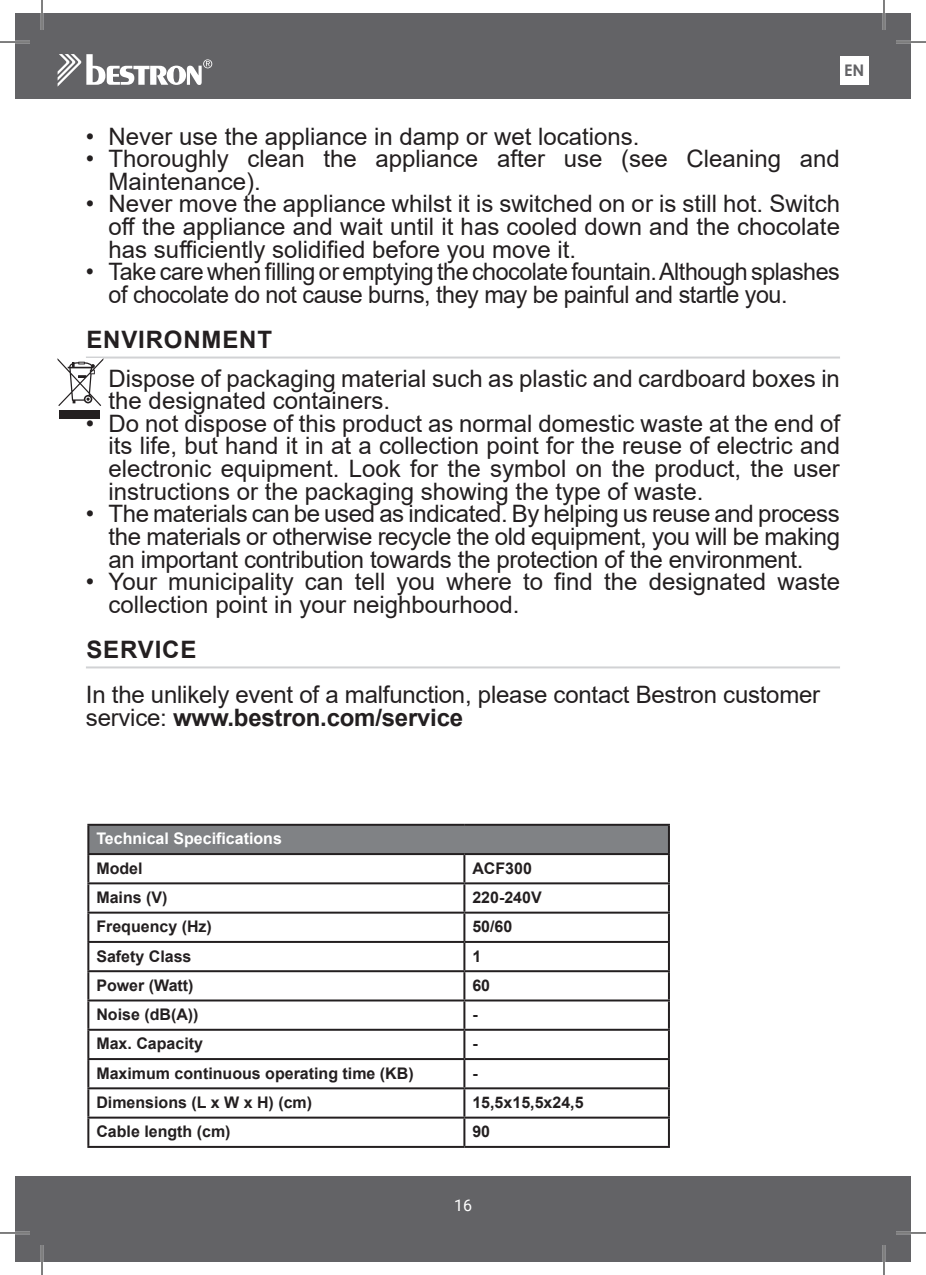
<style>
.page{position:relative;width:926px;height:1275px;background:#fff}
.page>*{position:absolute;margin:0;border:0;box-sizing:border-box;transform-origin:0 0}
.t1{font:24px/22.6px "Arial";color:#231f20}
.t2{font:24px/22.6px "Arial";letter-spacing:-.02em;color:#231f20}
.t3{font:700 24px "Arial";letter-spacing:.035em;color:#231f20}
.t4{font:700 16px "Arial";color:#231f20}
.t5{font:700 16px "Arial";color:#fff}
.t6{font:16px "Roboto";color:#fff}
.t7{font:700 16px "Century Gothic";color:#636366}
.s1{font-weight:700}
</style>
<div class="page">
<div style="left:15px;top:14px;width:896px;height:85px;background:#636366"></div>
<div style="left:15px;top:1176px;width:896px;height:85px;background:#636366"></div>
<svg style="left:58px;top:54px;width:154px;height:32px"></svg>
<div style="left:840px;top:56px;width:28px;height:29px;background:#fff"></div>
<hr style="left:86px;top:356px;width:754px;height:2px;background:#d1d2d4">
<hr style="left:86px;top:666px;width:754px;height:2px;background:#d1d2d4">
<div style="left:88px;top:825px;width:581px;height:29px;background:#808285"></div>
<hr style="left:87px;top:824px;width:377px;height:2px;background:#231f20">
<hr style="left:87px;top:826px;width:2px;height:27px;background:#231f20">
<hr style="left:464px;top:824px;width:206px;height:2px;background:#231f20">
<hr style="left:668px;top:826px;width:2px;height:27px;background:#231f20">
<hr style="left:87px;top:853px;width:377px;height:2px;background:#231f20">
<hr style="left:87px;top:855px;width:2px;height:27px;background:#231f20">
<hr style="left:464px;top:853px;width:206px;height:2px;background:#231f20">
<hr style="left:463px;top:855px;width:2px;height:27px;background:#231f20">
<hr style="left:668px;top:855px;width:2px;height:27px;background:#231f20">
<hr style="left:87px;top:882px;width:377px;height:2px;background:#231f20">
<hr style="left:87px;top:884px;width:2px;height:27px;background:#231f20">
<hr style="left:464px;top:882px;width:206px;height:2px;background:#231f20">
<hr style="left:463px;top:884px;width:2px;height:27px;background:#231f20">
<hr style="left:668px;top:884px;width:2px;height:27px;background:#231f20">
<hr style="left:87px;top:911px;width:377px;height:2px;background:#231f20">
<hr style="left:87px;top:913px;width:2px;height:28px;background:#231f20">
<hr style="left:464px;top:911px;width:206px;height:2px;background:#231f20">
<hr style="left:463px;top:913px;width:2px;height:28px;background:#231f20">
<hr style="left:668px;top:913px;width:2px;height:28px;background:#231f20">
<hr style="left:87px;top:941px;width:377px;height:2px;background:#231f20">
<hr style="left:87px;top:943px;width:2px;height:27px;background:#231f20">
<hr style="left:464px;top:941px;width:206px;height:2px;background:#231f20">
<hr style="left:463px;top:943px;width:2px;height:27px;background:#231f20">
<hr style="left:668px;top:943px;width:2px;height:27px;background:#231f20">
<hr style="left:87px;top:970px;width:377px;height:2px;background:#231f20">
<hr style="left:87px;top:972px;width:2px;height:27px;background:#231f20">
<hr style="left:464px;top:970px;width:206px;height:2px;background:#231f20">
<hr style="left:463px;top:972px;width:2px;height:27px;background:#231f20">
<hr style="left:668px;top:972px;width:2px;height:27px;background:#231f20">
<hr style="left:87px;top:999px;width:377px;height:2px;background:#231f20">
<hr style="left:87px;top:1001px;width:2px;height:27px;background:#231f20">
<hr style="left:464px;top:999px;width:206px;height:2px;background:#231f20">
<hr style="left:463px;top:1001px;width:2px;height:27px;background:#231f20">
<hr style="left:668px;top:1001px;width:2px;height:27px;background:#231f20">
<hr style="left:87px;top:1028px;width:377px;height:2px;background:#231f20">
<hr style="left:87px;top:1030px;width:2px;height:28px;background:#231f20">
<hr style="left:464px;top:1028px;width:206px;height:2px;background:#231f20">
<hr style="left:463px;top:1030px;width:2px;height:28px;background:#231f20">
<hr style="left:668px;top:1030px;width:2px;height:28px;background:#231f20">
<hr style="left:87px;top:1058px;width:377px;height:2px;background:#231f20">
<hr style="left:87px;top:1060px;width:2px;height:27px;background:#231f20">
<hr style="left:464px;top:1058px;width:206px;height:2px;background:#231f20">
<hr style="left:463px;top:1060px;width:2px;height:27px;background:#231f20">
<hr style="left:668px;top:1060px;width:2px;height:27px;background:#231f20">
<hr style="left:87px;top:1087px;width:377px;height:2px;background:#231f20">
<hr style="left:87px;top:1089px;width:2px;height:27px;background:#231f20">
<hr style="left:464px;top:1087px;width:206px;height:2px;background:#231f20">
<hr style="left:463px;top:1089px;width:2px;height:27px;background:#231f20">
<hr style="left:668px;top:1089px;width:2px;height:27px;background:#231f20">
<hr style="left:87px;top:1116px;width:377px;height:2px;background:#231f20">
<hr style="left:87px;top:1118px;width:2px;height:28px;background:#231f20">
<hr style="left:464px;top:1116px;width:206px;height:2px;background:#231f20">
<hr style="left:463px;top:1118px;width:2px;height:28px;background:#231f20">
<hr style="left:668px;top:1118px;width:2px;height:28px;background:#231f20">
<hr style="left:87px;top:1146px;width:377px;height:2px;background:#231f20">
<hr style="left:464px;top:1146px;width:206px;height:2px;background:#231f20">
<div style="left:59px;top:410px;width:41px;height:8px;background:#231f20"></div>
<svg style="left:58px;top:358px;width:45px;height:48px"></svg>
<hr style="left:0;top:41px;width:30px;height:2px;background:#fff">
<hr style="left:896px;top:41px;width:30px;height:2px;background:#fff">
<hr style="left:0;top:1231px;width:30px;height:3px;background:#fff">
<hr style="left:896px;top:1231px;width:30px;height:3px;background:#fff">
<hr style="left:41px;top:0;width:2px;height:30px;background:#fff">
<hr style="left:41px;top:1245px;width:2px;height:30px;background:#fff">
<hr style="left:883px;top:0;width:2px;height:30px;background:#fff">
<hr style="left:883px;top:1245px;width:2px;height:30px;background:#fff">
<hr style="left:0;top:42px;width:30px;height:1px;background:#000">
<hr style="left:896px;top:42px;width:30px;height:1px;background:#000">
<hr style="left:0;top:1232px;width:30px;height:1px;background:#000">
<hr style="left:896px;top:1232px;width:30px;height:1px;background:#000">
<hr style="left:42px;top:0;width:1px;height:30px;background:#000">
<hr style="left:42px;top:1245px;width:1px;height:30px;background:#000">
<hr style="left:884px;top:0;width:1px;height:30px;background:#000">
<hr style="left:884px;top:1245px;width:1px;height:30px;background:#000">
<p class="t7" style="left:844px;top:58px;width:22px">EN</p>
<p class="t1" style="left:86px;top:125px;width:555px">• Never use the appliance in damp or wet locations.</p>
<p class="t1" style="left:109px;top:147px;width:733px;text-indent:-23px">• Thoroughly clean the appliance after use (see Cleaning and<br>Maintenance).</p>
<p class="t1" style="left:109px;top:192px;width:733px;text-align:justify;text-indent:-23px">• Never move the appliance whilst it is switched on or is still hot. Switch off the appliance and wait until it has cooled down and the chocolate has sufficiently solidified before you move it.</p>
<p class="t2" style="left:109px;top:260px;width:733px;text-indent:-23px">• Take care when filling or emptying the chocolate fountain. Although splashes of chocolate do not cause burns, they may be painful and startle you.</p>
<p class="t3" style="left:86px;top:323px;width:187px">ENVIRONMENT</p>
<p class="t1" style="left:109px;top:367px;width:733px;text-indent:-23px">• Dispose of packaging material such as plastic and cardboard boxes in the designated containers.</p>
<p class="t1" style="left:109px;top:412px;width:733px;text-align:justify;text-indent:-23px">• Do not dispose of this product as normal domestic waste at the end of its life, but hand it in at a collection point for the reuse of electric and electronic equipment. Look for the symbol on the product, the user instructions or the packaging showing the type of waste.</p>
<p class="t1" style="left:109px;top:502px;width:733px;text-align:justify;text-indent:-23px">• The materials can be used as indicated. By helping us reuse and process the materials or otherwise recycle the old equipment, you will be making an important contribution towards the protection of the environment.</p>
<p class="t1" style="left:109px;top:570px;width:733px;text-indent:-23px">• Your municipality can tell you where to find the designated waste collection point in your neighbourhood.</p>
<p class="t3" style="left:86px;top:632px;width:111px">SERVICE</p>
<p class="t1" style="left:86px;top:683px;width:736px">In the unlikely event of a malfunction, please contact Bestron customer service: <span class="s1">www.bestron.com/service</span></p>
<p class="t5" style="left:96px;top:827px;width:187px">Technical Specifications</p>
<p class="t4" style="left:96px;top:857px;width:48px">Model</p>
<p class="t4" style="left:472px;top:857px;width:61px">ACF300</p>
<p class="t4" style="left:96px;top:886px;width:73px">Mains (V)</p>
<p class="t4" style="left:472px;top:886px;width:71px">220-240V</p>
<p class="t4" style="left:96px;top:915px;width:117px">Frequency (Hz)</p>
<p class="t4" style="left:472px;top:915px;width:42px">50/60</p>
<p class="t4" style="left:96px;top:944px;width:97px">Safety Class</p>
<p class="t4" style="left:472px;top:944px;width:10px">1</p>
<p class="t4" style="left:96px;top:974px;width:99px">Power (Watt)</p>
<p class="t4" style="left:472px;top:974px;width:19px">60</p>
<p class="t4" style="left:96px;top:1003px;width:104px">Noise (dB(A))</p>
<p class="t4" style="left:472px;top:1003px;width:7px">-</p>
<p class="t4" style="left:96px;top:1032px;width:108px">Max. Capacity</p>
<p class="t4" style="left:472px;top:1032px;width:7px">-</p>
<p class="t4" style="left:96px;top:1062px;width:319px">Maximum continuous operating time (KB)</p>
<p class="t4" style="left:472px;top:1062px;width:7px">-</p>
<p class="t4" style="left:96px;top:1091px;width:217px">Dimensions (L x W x H) (cm)</p>
<p class="t4" style="left:472px;top:1091px;width:113px">15,5x15,5x24,5</p>
<p class="t4" style="left:96px;top:1120px;width:136px">Cable length (cm)</p>
<p class="t4" style="left:472px;top:1120px;width:19px">90</p>
<p class="t6" style="left:454px;top:1193px;width:19px">16</p>
</div>
